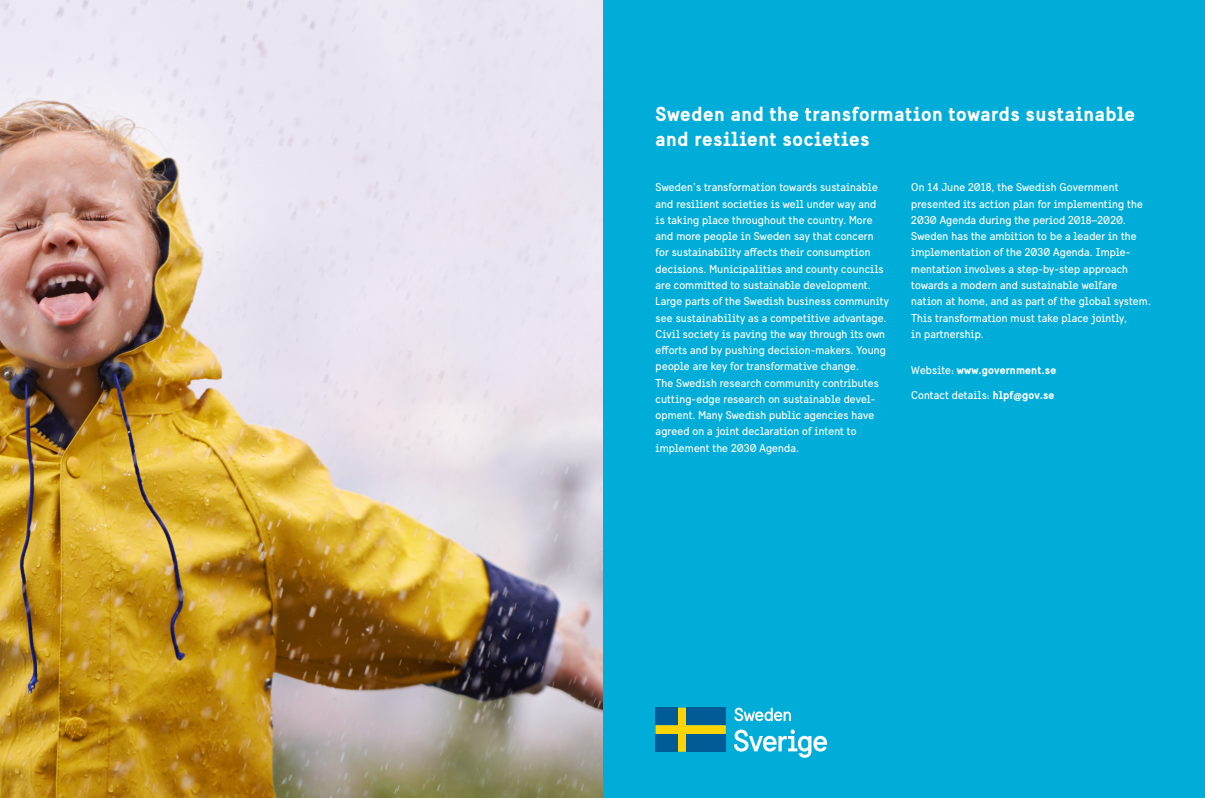
<style>
.page{position:relative;width:1205px;height:798px;background:#fff}
.page>*{position:absolute;margin:0;border:0;box-sizing:border-box;transform-origin:0 0}
.Rubrik{font:700 20px/25px "Sweden Sans";letter-spacing:.025em;color:#fff}
.Rubrik-2{font:11.25px/16.2px "Sweden Sans";letter-spacing:.01em;color:#fff}
.Rubrik-3{font:700 11.25px "Sweden Sans";letter-spacing:.01em;color:#fff}
.s1{font-weight:400}
.s2{font-weight:700}
</style>
<div class="page">
<div style="left:602px;top:0;width:603px;height:797px;background:#00add9"></div>
<img style="left:0;top:0;width:602px;height:797px">
<svg style="left:656px;top:707px;width:70px;height:44px"></svg>
<div style="left:656px;top:733px;width:22px;height:18px;background:#005b97"></div>
<div style="left:656px;top:707px;width:22px;height:18px;background:#005b97"></div>
<div style="left:686px;top:733px;width:40px;height:18px;background:#005b97"></div>
<div style="left:686px;top:707px;width:40px;height:18px;background:#005b97"></div>
<svg style="left:734px;top:707px;width:57px;height:13px"></svg>
<svg style="left:734px;top:729px;width:93px;height:28px"></svg>
<p class="Rubrik" style="left:656px;top:101px;width:481px">Sweden and the transformation towards sustainable and resilient societies</p>
<p class="Rubrik-2" style="left:656px;top:179px;width:235px">Sweden’s transformation towards sustainable and resilient societies is well under way and<br>is taking place throughout the country. More and more people in Sweden say that concern for sustainability affects their consumption decisions. Municipalities and county councils are committed to sustainable development.<br>Large parts of the Swedish business community see sustainability as a competitive advantage.<br>Civil society is paving the way through its own efforts and by pushing decision-makers. Young people are key for transformative change.<br>The Swedish research community contributes cutting-edge research on sustainable devel&shy;opment. Many Swedish public agencies have agreed on a joint declaration of intent to implement the 2030 Agenda.</p>
<p class="Rubrik-2" style="left:911px;top:179px;width:241px">On 14 June 2018, the Swedish Government presented its action plan for implementing the 2030 Agenda during the period 2018–2020.<br>Sweden has the ambition to be a leader in the implementation of the 2030 Agenda. Imple&shy;mentation involves a step-by-step approach towards a modern and sustainable welfare nation at home, and as part of the global system.<br>This transformation must take place jointly,<br>in partnership.</p>
<p class="Rubrik-3" style="left:911px;top:363px;width:147px"><span class="s1">Website:</span> www.government.se</p>
<p class="Rubrik-2" style="left:911px;top:386px;width:145px">Contact details: <span class="s2">hlpf@gov.se</span></p>
</div>
